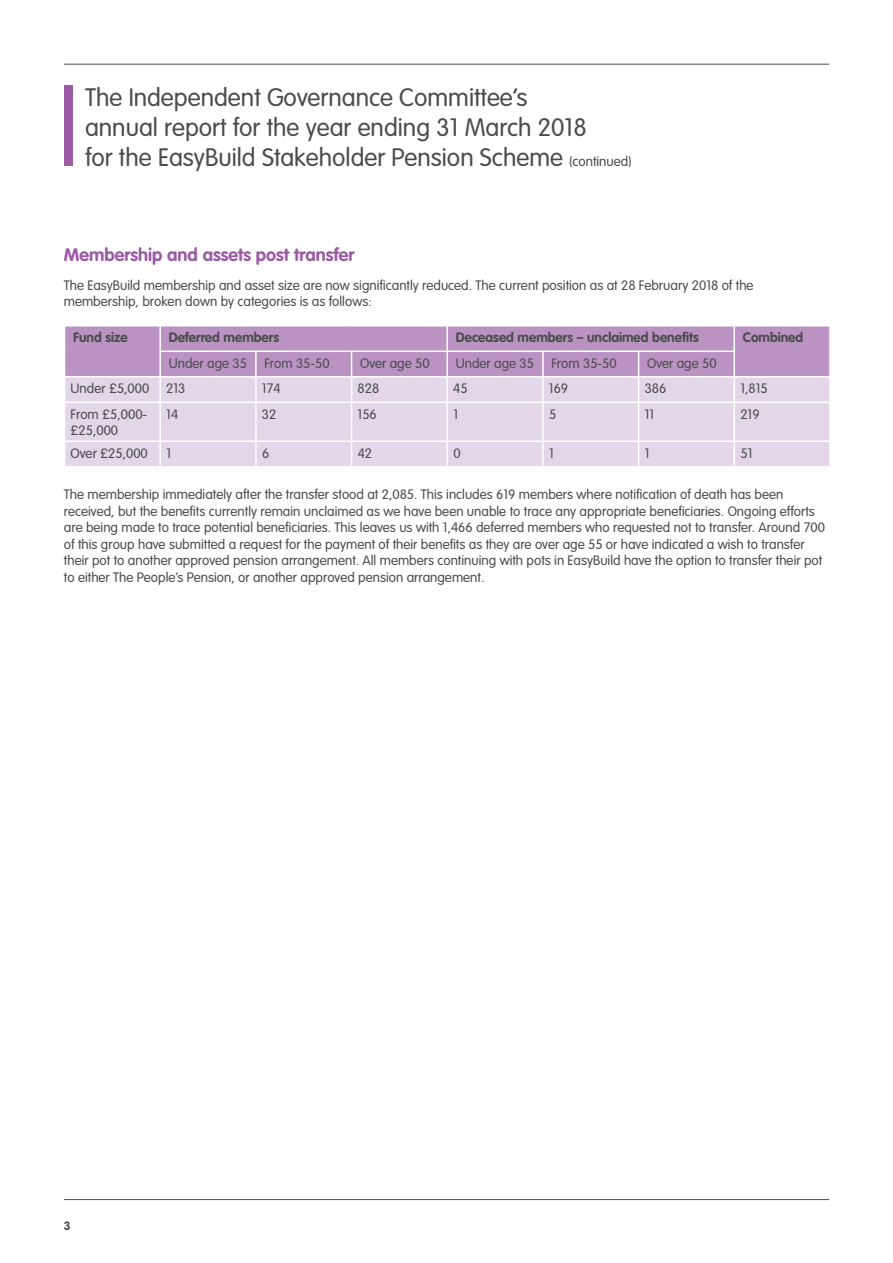
<style>
.page{position:relative;width:893px;height:1263px;background:#fff}
.page>*{position:absolute;margin:0;border:0;box-sizing:border-box;transform-origin:0 0}
._4__Body_Text_9_11{font:300 24.9px/30px "VAG Rounded Std";color:#4b4c4d}
._3__Subheading_2_-_1{font:700 18px "VAG Rounded Std";color:#9b5ba5}
._4__Body_Text_9_11-2{font:300 13.5px/16.5px "VAG Rounded Std";color:#4b4c4d}
._4__Body_Text_9_11-3{font:700 13.5px "VAG Rounded Std";color:#4b4c4d}
.t1{font:700 12px "VAG Rounded Std";color:#4b4c4d}
.s1{font-size:13.5px}
</style>
<div class="page">
<hr style="left:64px;top:1199px;width:765px;height:1px;background:#4b4c4d">
<hr style="left:64px;top:64px;width:765px;height:1px;background:#4b4c4d">
<div style="left:65px;top:403px;width:764px;height:63px;background:#e4d6e9"></div>
<svg style="left:64px;top:326px;width:766px;height:76px;background:#caadd2"></svg>
<hr style="left:734px;top:376px;width:97px;height:2px;background:#fff">
<hr style="left:733px;top:378px;width:2px;height:24px;background:#fff">
<hr style="left:829px;top:378px;width:2px;height:24px;background:#fff">
<hr style="left:159px;top:403px;width:2px;height:37px;background:#fff">
<hr style="left:255px;top:403px;width:2px;height:37px;background:#fff">
<hr style="left:351px;top:403px;width:1px;height:37px;background:#fff">
<hr style="left:446px;top:403px;width:2px;height:37px;background:#fff">
<hr style="left:542px;top:403px;width:2px;height:37px;background:#fff">
<hr style="left:638px;top:403px;width:1px;height:37px;background:#fff">
<hr style="left:733px;top:403px;width:2px;height:37px;background:#fff">
<hr style="left:64px;top:440px;width:96px;height:2px;background:#fff">
<hr style="left:160px;top:440px;width:96px;height:2px;background:#fff">
<hr style="left:159px;top:442px;width:2px;height:24px;background:#fff">
<hr style="left:256px;top:440px;width:96px;height:2px;background:#fff">
<hr style="left:255px;top:442px;width:2px;height:24px;background:#fff">
<hr style="left:352px;top:440px;width:95px;height:2px;background:#fff">
<svg style="left:351px;top:442px;width:1px;height:24px"></svg>
<hr style="left:447px;top:440px;width:96px;height:2px;background:#fff">
<hr style="left:446px;top:442px;width:2px;height:24px;background:#fff">
<hr style="left:543px;top:440px;width:96px;height:2px;background:#fff">
<hr style="left:542px;top:442px;width:2px;height:24px;background:#fff">
<hr style="left:639px;top:440px;width:95px;height:2px;background:#fff">
<svg style="left:638px;top:442px;width:1px;height:24px"></svg>
<hr style="left:734px;top:440px;width:97px;height:2px;background:#fff">
<hr style="left:733px;top:442px;width:2px;height:24px;background:#fff">
<div style="left:64px;top:85px;width:8px;height:81px;background:#9b5ba5"></div>
<p class="_4__Body_Text_9_11" style="left:85px;top:83px;width:548px">The Independent Governance Committee’s<br>annual report for the year ending 31 March 2018<br>for the EasyBuild Stakeholder Pension Scheme <span class="s1">(continued)</span></p>
<p class="_3__Subheading_2_-_1" style="left:64px;top:244px;width:292px">Membership and assets post transfer</p>
<p class="_4__Body_Text_9_11-2" style="left:64px;top:277px;width:691px">The EasyBuild membership and asset size are now significantly reduced. The current position as at 28 February 2018 of the membership, broken down by categories is as follows:</p>
<p class="_4__Body_Text_9_11-3" style="left:73px;top:329px;width:56px">Fund size</p>
<p class="_4__Body_Text_9_11-3" style="left:169px;top:329px;width:112px">Deferred members</p>
<p class="_4__Body_Text_9_11-3" style="left:456px;top:329px;width:244px">Deceased members – unclaimed benefits</p>
<p class="_4__Body_Text_9_11-3" style="left:743px;top:329px;width:62px">Combined</p>
<p class="_4__Body_Text_9_11-2" style="left:169px;top:355px;width:80px">Under age 35</p>
<p class="_4__Body_Text_9_11-2" style="left:264px;top:355px;width:67px">From 35-50</p>
<p class="_4__Body_Text_9_11-2" style="left:360px;top:355px;width:71px">Over age 50</p>
<p class="_4__Body_Text_9_11-2" style="left:456px;top:355px;width:80px">Under age 35</p>
<p class="_4__Body_Text_9_11-2" style="left:551px;top:355px;width:67px">From 35-50</p>
<p class="_4__Body_Text_9_11-2" style="left:647px;top:355px;width:71px">Over age 50</p>
<p class="_4__Body_Text_9_11-2" style="left:71px;top:381px;width:80px">Under £5,000</p>
<p class="_4__Body_Text_9_11-2" style="left:166px;top:381px;width:21px">213</p>
<p class="_4__Body_Text_9_11-2" style="left:262px;top:381px;width:20px">174</p>
<p class="_4__Body_Text_9_11-2" style="left:358px;top:381px;width:23px">828</p>
<p class="_4__Body_Text_9_11-2" style="left:453px;top:381px;width:16px">45</p>
<p class="_4__Body_Text_9_11-2" style="left:549px;top:381px;width:21px">169</p>
<p class="_4__Body_Text_9_11-2" style="left:645px;top:381px;width:23px">386</p>
<p class="_4__Body_Text_9_11-2" style="left:740px;top:381px;width:29px">1,815</p>
<p class="_4__Body_Text_9_11-2" style="left:71px;top:406px;width:78px">From £5,000- £25,000</p>
<p class="_4__Body_Text_9_11-2" style="left:166px;top:406px;width:13px">14</p>
<p class="_4__Body_Text_9_11-2" style="left:262px;top:406px;width:16px">32</p>
<p class="_4__Body_Text_9_11-2" style="left:358px;top:406px;width:21px">156</p>
<p class="_4__Body_Text_9_11-2" style="left:453px;top:406px;width:6px">1</p>
<p class="_4__Body_Text_9_11-2" style="left:549px;top:406px;width:9px">5</p>
<p class="_4__Body_Text_9_11-2" style="left:645px;top:406px;width:11px">11</p>
<p class="_4__Body_Text_9_11-2" style="left:740px;top:406px;width:21px">219</p>
<p class="_4__Body_Text_9_11-2" style="left:71px;top:445px;width:79px">Over £25,000</p>
<p class="_4__Body_Text_9_11-2" style="left:166px;top:445px;width:6px">1</p>
<p class="_4__Body_Text_9_11-2" style="left:262px;top:445px;width:9px">6</p>
<p class="_4__Body_Text_9_11-2" style="left:358px;top:445px;width:16px">42</p>
<p class="_4__Body_Text_9_11-2" style="left:453px;top:445px;width:9px">0</p>
<p class="_4__Body_Text_9_11-2" style="left:549px;top:445px;width:6px">1</p>
<p class="_4__Body_Text_9_11-2" style="left:645px;top:445px;width:6px">1</p>
<p class="_4__Body_Text_9_11-2" style="left:740px;top:445px;width:13px">51</p>
<p class="_4__Body_Text_9_11-2" style="left:64px;top:487px;width:762px">The membership immediately after the transfer stood at 2,085. This includes 619 members where notification of death has been received, but the benefits currently remain unclaimed as we have been unable to trace any appropriate beneficiaries. Ongoing efforts are being made to trace potential beneficiaries. This leaves us with 1,466 deferred members who requested not to transfer. Around 700 of this group have submitted a request for the payment of their benefits as they are over age 55 or have indicated a wish to transfer their pot to another approved pension arrangement. All members continuing with pots in EasyBuild have the option to transfer their pot to either The People’s Pension, or another approved pension arrangement.</p>
<p class="t1" style="left:64px;top:1218px;width:8px">3</p>
</div>
